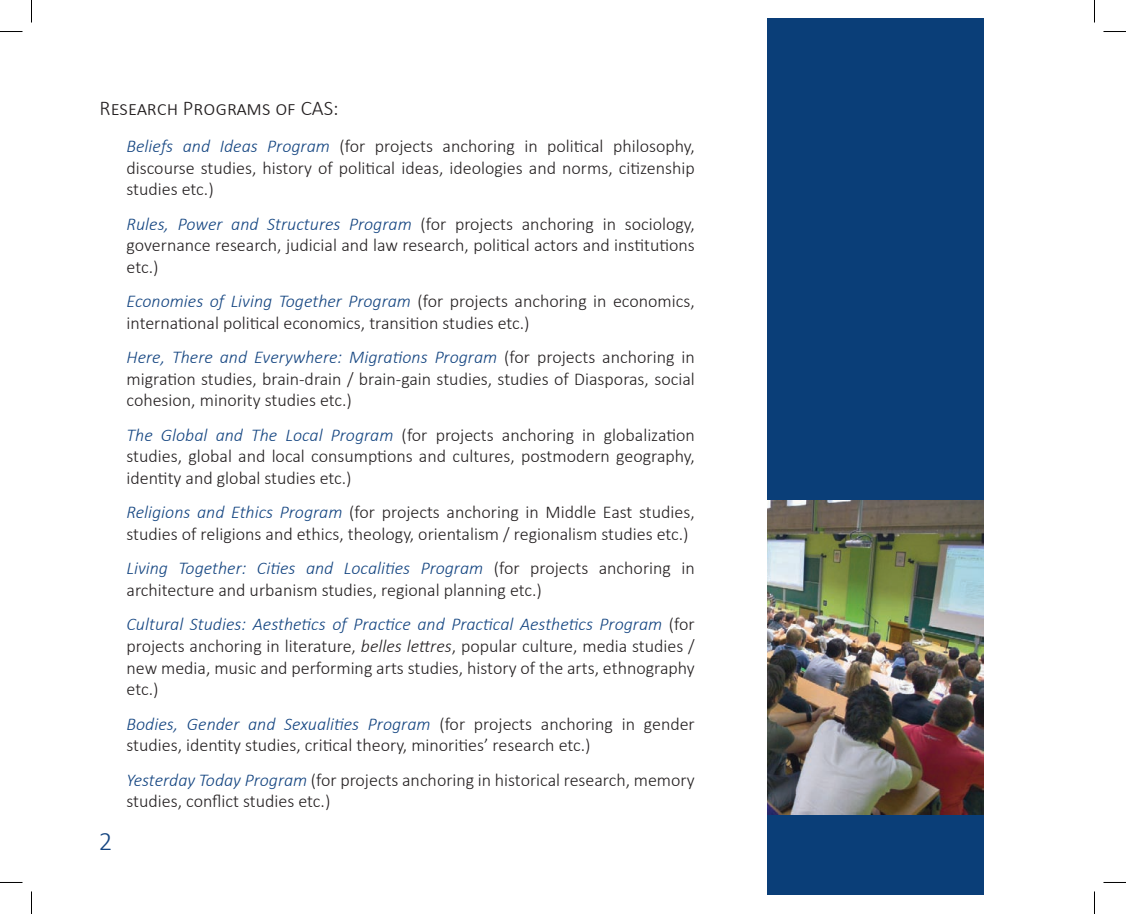
<style>
.page{position:relative;width:1126px;height:914px;background:#fff}
.page>*{position:absolute;margin:0;border:0;box-sizing:border-box;transform-origin:0 0}
.t1{font:300 27px "Calibri";color:#144581}
.t2{font:300 21px "Calibri";color:#231f20}
.t3{font:300 18px/21.6px "Calibri";color:#231f20;text-align:justify}
.s1{font-style:italic;color:#144581}
.s2{font-style:italic}
</style>
<div class="page">
<div style="left:767px;top:19px;width:217px;height:876px;background:#0a3e78"></div>
<img style="left:767px;top:500px;width:217px;height:314px">
<svg style="left:0;top:31px;width:22px;height:1px"></svg>
<svg style="left:1103px;top:31px;width:23px;height:1px"></svg>
<svg style="left:0;top:882px;width:22px;height:1px"></svg>
<svg style="left:1103px;top:882px;width:23px;height:1px"></svg>
<svg style="left:31px;top:0;width:1px;height:22px"></svg>
<svg style="left:31px;top:891px;width:1px;height:22px"></svg>
<svg style="left:1094px;top:0;width:1px;height:22px"></svg>
<svg style="left:1094px;top:891px;width:1px;height:22px"></svg>
<p class="t2" style="left:100px;top:95px;width:241px">Research Programs of CAS:</p>
<p class="t3" style="left:127px;top:135px;width:570px"><span class="s1">Beliefs and Ideas Program</span> (for projects anchoring in political philosophy, discourse studies, history of political ideas, ideologies and norms, citizenship studies etc.)</p>
<p class="t3" style="left:127px;top:212px;width:570px"><span class="s1">Rules, Power and Structures Program</span> (for projects anchoring in sociology, governance research, judicial and law research, political actors and institutions etc.)</p>
<p class="t3" style="left:127px;top:290px;width:570px"><span class="s1">Economies of Living Together Program</span> (for projects anchoring in economics, international political economics, transition studies etc.)</p>
<p class="t3" style="left:127px;top:346px;width:570px"><span class="s1">Here, There and Everywhere: Migrations Program</span> (for projects anchoring in migration studies, brain-drain / brain-gain studies, studies of Diasporas, social cohesion, minority studies etc.)</p>
<p class="t3" style="left:127px;top:424px;width:570px"><span class="s1">The Global and The Local Program</span> (for projects anchoring in globalization studies, global and local consumptions and cultures, postmodern geography, identity and global studies etc.)</p>
<p class="t3" style="left:127px;top:501px;width:570px"><span class="s1">Religions and Ethics Program</span> (for projects anchoring in Middle East studies, studies of religions and ethics, theology, orientalism / regionalism studies etc.)</p>
<p class="t3" style="left:127px;top:557px;width:570px"><span class="s1">Living Together: Cities and Localities Program</span> (for projects anchoring in architecture and urbanism studies, regional planning etc.)</p>
<p class="t3" style="left:127px;top:613px;width:570px"><span class="s1">Cultural Studies: Aesthetics of Practice and Practical Aesthetics Program</span> (for projects anchoring in literature, <span class="s2">belles lettres</span>, popular culture, media studies / new media, music and performing arts studies, history of the arts, ethnography etc.)</p>
<p class="t3" style="left:127px;top:712px;width:570px"><span class="s1">Bodies, Gender and Sexualities Program</span> (for projects anchoring in gender studies, identity studies, critical theory, minorities’ research etc.)</p>
<p class="t3" style="left:127px;top:768px;width:570px"><span class="s1">Yesterday Today Program</span> (for projects anchoring in historical research, memory studies, conflict studies etc.)</p>
<p class="t1" style="left:99px;top:823px;width:15px">2</p>
</div>
